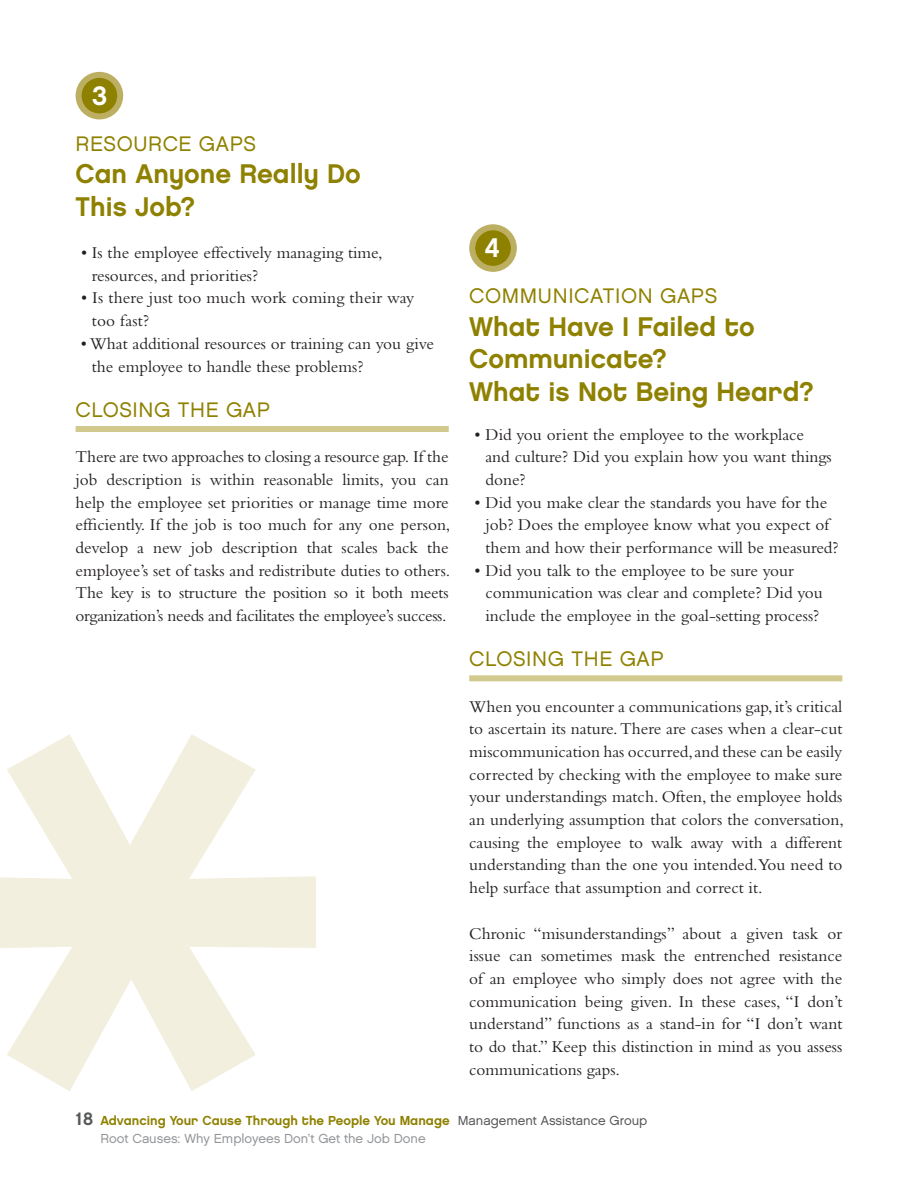
<style>
.page{position:relative;width:918px;height:1188px;background:#fff}
.page>*{position:absolute;margin:0;border:0;box-sizing:border-box;transform-origin:0 0}
.t1{font:27px/32.4px "Chalet New York Nineteen Eighty";color:#8f8100}
.t2{font:27px "Chalet New York Nineteen Eighty";color:#fff}
.t3{font:21px "Chalet London Nineteen Eighty";letter-spacing:.03em;color:#8f8100}
.t4{font:17.25px/22.6px "Bembo";color:#231f20}
.t5{font:13.05px "Chalet New York Nineteen Eighty";color:#8f8100}
.t6{font:13.05px "Chalet London Nineteen Sixty";color:#939598}
.s1{font-size:18px;color:#57585a}
.s2{font-family:"Chalet London Nineteen Sixty";color:#57585a}
</style>
<div class="page">
<div style="left:76px;top:426px;width:373px;height:6px;background:#d2c98f"></div>
<svg style="left:0;top:734px;width:316px;height:357px;fill:#f2efde"></svg>
<div style="left:79px;top:75px;width:41px;height:41px;background:#8f8100;border-radius:50%"></div>
<div style="left:76px;top:72px;width:47px;height:47px;border:6px solid #bdaf61;border-radius:50%"></div>
<div style="left:469px;top:675px;width:373px;height:6px;background:#d2c98f"></div>
<svg style="left:472px;top:227px;width:42px;height:42px"></svg>
<div style="left:469px;top:224px;width:48px;height:48px;border:6px solid #bdaf61;border-radius:50%"></div>
<h1 class="t2" style="left:92px;top:79px;width:17px">3</h1>
<p class="t3" style="left:76px;top:131px;width:182px">RESOURCE GAPS</p>
<h1 class="t1" style="left:76px;top:158px;width:287px">Can Anyone Really Do<br>This Job?</h1>
<p class="t4" style="left:92px;top:241px;width:292px;text-indent:-11px">• Is the employee effectively managing time, resources, and priorities?</p>
<p class="t4" style="left:92px;top:286px;width:324px;text-indent:-11px">• Is there just too much work coming their way too fast?</p>
<p class="t4" style="left:92px;top:332px;width:344px;text-indent:-11px">• What additional resources or training can you give the employee to handle these problems?</p>
<p class="t3" style="left:76px;top:397px;width:196px">CLOSING THE GAP</p>
<p class="t4" style="left:76px;top:445px;width:376px;text-align:justify">There are two approaches to closing a resource gap. If the job description is within reasonable limits, you can help the employee set priorities or manage time more efficiently. If the job is too much for any one person, develop a new job description that scales back the employee’s set of tasks and redistribute duties to others.<br>The key is to structure the position so it both meets organization’s needs and facilitates the employee’s success.</p>
<h1 class="t2" style="left:485px;top:231px;width:16px">4</h1>
<p class="t3" style="left:469px;top:283px;width:249px">COMMUNICATION GAPS</p>
<h1 class="t1" style="left:469px;top:310px;width:346px">What Have I Failed to<br>Communicate?<br>What is Not Being Heard?</h1>
<p class="t4" style="left:485px;top:423px;width:348px;text-indent:-11px">• Did you orient the employee to the workplace and culture? Did you explain how you want things done?</p>
<p class="t4" style="left:485px;top:491px;width:355px;text-indent:-11px">• Did you make clear the standards you have for the job? Does the employee know what you expect of them and how their performance will be measured?</p>
<p class="t4" style="left:485px;top:559px;width:339px;text-indent:-11px">• Did you talk to the employee to be sure your communication was clear and complete? Did you include the employee in the goal-setting process?</p>
<p class="t3" style="left:469px;top:646px;width:196px">CLOSING THE GAP</p>
<p class="t4" style="left:469px;top:695px;width:376px;text-align:justify">When you encounter a communications gap, it’s critical to ascertain its nature. There are cases when a clear-cut miscommunication has occurred, and these can be easily corrected by checking with the employee to make sure your understandings match. Often, the employee holds an underlying assumption that colors the conversation, causing the employee to walk away with a different understanding than the one you intended.You need to help surface that assumption and correct it.</p>
<p class="t4" style="left:469px;top:921px;width:375px;text-align:justify">Chronic “misunderstandings” about a given task or issue can sometimes mask the entrenched resistance of an employee who simply does not agree with the communication being given. In these cases, “I don’t understand” functions as a stand-in for “I don’t want to do that.” Keep this distinction in mind as you assess communications gaps.</p>
<p class="t5" style="left:76px;top:1113px;width:573px"><span class="s1">18</span> Advancing Your Cause Through the People You Manage <span class="s2">Management Assistance Group</span></p>
<p class="t6" style="left:100px;top:1130px;width:327px">Root Causes: Why Employees Don’t Get the Job Done</p>
</div>
